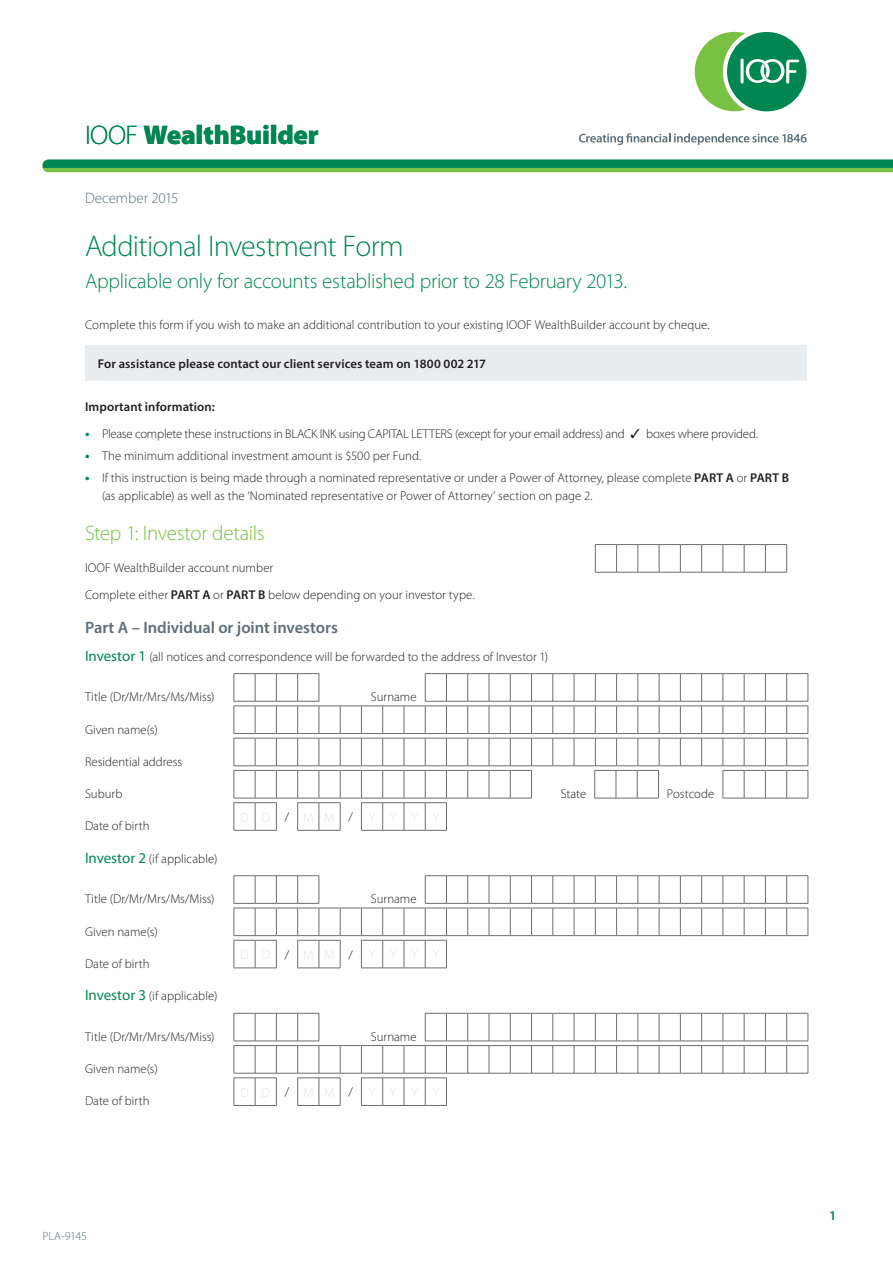
<style>
.page{position:relative;width:893px;height:1263px;background:#fff}
.page>*{position:absolute;margin:0;border:0;box-sizing:border-box;transform-origin:0 0}
.t1{font:300 30px "Myriad Pro";letter-spacing:-.025em;color:#008751}
.t2{font:900 27px "Myriad Pro";letter-spacing:-.01em;color:#008751}
.t3{font:300 21px "Myriad Pro";letter-spacing:-.01em;color:#008751}
.t4{font:300 21px "Myriad Pro";letter-spacing:-.015em;color:#79c142}
.t5{font:600 16.5px "Myriad Pro";color:#5b6f7b}
.t6{font:300 15px "Myriad Pro";letter-spacing:-.005em;color:#5b6f7b}
.t7{font:600 13.5px "Myriad Pro";color:#008751}
.t8{font:300 12.75px/18px "Myriad Pro";color:#231f20}
.t9{font:300 12.75px "Myriad Pro";letter-spacing:-.02em;color:#231f20}
.t10{font:600 12.75px "Myriad Pro";letter-spacing:.01em;color:#231f20}
.t11{font:300 12px "Myriad Pro";letter-spacing:-.025em;color:#5b6f7b}
.s1{font-weight:300}
.s2{font-weight:700;font-size:13.5px;color:#008751}
.s3{font-weight:600}
.s4{font-weight:400;font-size:15px;color:#008751}
</style>
<div class="page">
<svg style="left:579px;top:133px;width:228px;height:12px"></svg>
<div style="left:727px;top:32px;width:79px;height:79px;background:#008751;border-radius:50%"></div>
<svg style="left:695px;top:32px;width:104px;height:79px"></svg>
<svg style="left:43px;top:159px;width:850px;height:13px;background:#2f9d53"></svg>
<div style="left:85px;top:345px;width:721px;height:36px;background:#eaedf0"></div>
<svg style="left:594px;top:544px;width:194px;height:29px"></svg>
<svg style="left:233px;top:673px;width:576px;height:158px"></svg>
<svg style="left:233px;top:875px;width:576px;height:94px"></svg>
<svg style="left:233px;top:1013px;width:576px;height:93px"></svg>
<h2 class="t2" style="left:85px;top:116px;width:235px"><span class="s1">IOOF</span> WealthBuilder</h2>
<p class="t6" style="left:85px;top:189px;width:95px">December 2015</p>
<h1 class="t1" style="left:85px;top:228px;width:320px">Additional Investment Form</h1>
<h3 class="t3" style="left:85px;top:268px;width:543px">Applicable only for accounts established prior to 28 February 2013.</h3>
<p class="t8" style="left:85px;top:315px;width:626px">Complete this form if you wish to make an additional contribution to your existing IOOF WealthBuilder account by cheque.</p>
<p class="t10" style="left:98px;top:355px;width:390px">For assistance please contact our client services team on 1800 002 217</p>
<p class="t10" style="left:85px;top:399px;width:131px">Important information:</p>
<p class="t9" style="left:85px;top:426px;width:674px"><span class="s2">•</span> Please complete these instructions in BLACK INK using CAPITAL LETTERS (except for your email address) and ✓ boxes where provided.</p>
<p class="t8" style="left:85px;top:447px;width:338px"><span class="s2">•</span> The minimum additional investment amount is $500 per Fund.</p>
<p class="t8" style="left:102px;top:469px;width:688px;text-indent:-17px"><span class="s2">•</span> If this instruction is being made through a nominated representative or under a Power of Attorney, please complete <span class="s3">PART A</span> or <span class="s3">PART B </span>(as applicable) as well as the ‘Nominated representative or Power of Attorney’ section on page 2.</p>
<h3 class="t4" style="left:85px;top:520px;width:181px">Step 1: Investor details</h3>
<p class="t8" style="left:85px;top:554px;width:391px;line-height:26.7px">IOOF WealthBuilder account number<br>Complete either <span class="s3">PART A</span> or <span class="s3">PART B</span> below depending on your investor type.</p>
<p class="t5" style="left:85px;top:617px;width:254px">Part A – Individual or joint investors</p>
<p class="t8" style="left:85px;top:647px;width:465px"><span class="s4">Investor 1</span> (all notices and correspondence will be forwarded to the address of Investor 1)</p>
<p class="t8" style="left:85px;top:688px;width:131px">Title (Dr/Mr/Mrs/Ms/Miss)</p>
<p class="t8" style="left:371px;top:688px;width:47px">Surname</p>
<p class="t8" style="left:85px;top:720px;width:74px">Given name(s)</p>
<p class="t8" style="left:85px;top:752px;width:99px">Residential address</p>
<p class="t8" style="left:85px;top:785px;width:39px">Suburb</p>
<p class="t8" style="left:561px;top:785px;width:27px">State</p>
<p class="t8" style="left:667px;top:785px;width:49px">Postcode</p>
<p class="t8" style="left:85px;top:817px;width:66px">Date of birth</p>
<p class="t8" style="left:85px;top:849px;width:134px"><span class="s4">Investor 2</span> (if applicable)</p>
<p class="t8" style="left:85px;top:890px;width:131px">Title (Dr/Mr/Mrs/Ms/Miss)</p>
<p class="t8" style="left:371px;top:890px;width:47px">Surname</p>
<p class="t8" style="left:85px;top:922px;width:74px">Given name(s)</p>
<p class="t8" style="left:85px;top:954px;width:66px">Date of birth</p>
<p class="t8" style="left:85px;top:987px;width:134px"><span class="s4">Investor 3</span> (if applicable)</p>
<p class="t8" style="left:85px;top:1027px;width:131px">Title (Dr/Mr/Mrs/Ms/Miss)</p>
<p class="t8" style="left:371px;top:1027px;width:47px">Surname</p>
<p class="t8" style="left:85px;top:1060px;width:74px">Given name(s)</p>
<p class="t8" style="left:85px;top:1092px;width:66px">Date of birth</p>
<p class="t11" style="left:43px;top:1229px;width:46px">PLA-9145</p>
<p class="t7" style="left:829px;top:1207px;width:9px">1</p>
</div>
